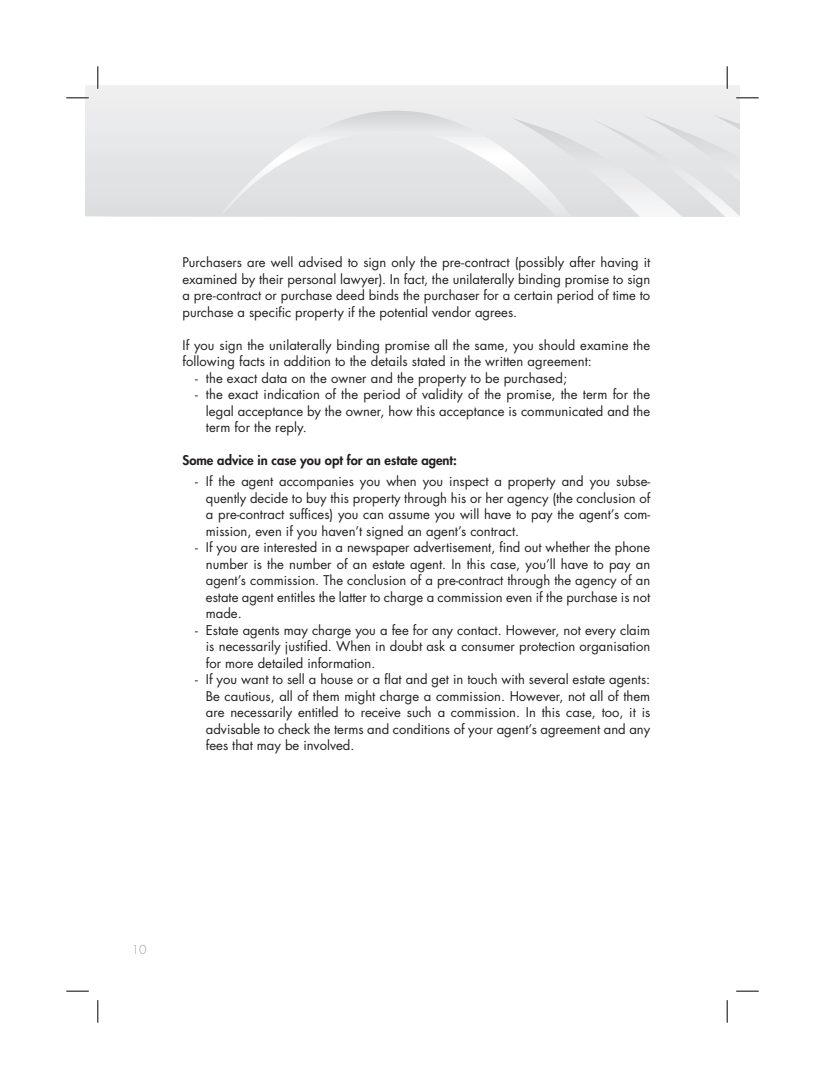
<style>
.page{position:relative;width:825px;height:1089px;background:#fff}
.page>*{position:absolute;margin:0;border:0;box-sizing:border-box;transform-origin:0 0}
.t1{font:13.05px/16.5px "Futura";letter-spacing:.005em;color:#231f20;text-align:justify}
.t2{font:800 13.05px "Futura";color:#231f20}
.t3{font:300 12px "Futura";color:#939598}
</style>
<div class="page">
<svg style="left:85px;top:85px;width:426px;height:132px"></svg>
<svg style="left:222px;top:103px;width:289px;height:114px;background:#e4e5e7"></svg>
<hr style="left:66px;top:97px;width:23px;height:2px;background:#fff">
<hr style="left:97px;top:66px;width:2px;height:23px;background:#fff">
<svg style="left:66px;top:98px;width:23px;height:1px"></svg>
<svg style="left:66px;top:990px;width:23px;height:1px"></svg>
<svg style="left:736px;top:990px;width:23px;height:1px"></svg>
<svg style="left:98px;top:66px;width:1px;height:23px"></svg>
<svg style="left:98px;top:1000px;width:1px;height:22px"></svg>
<svg style="left:511px;top:66px;width:248px;height:151px"></svg>
<svg style="left:727px;top:1000px;width:1px;height:22px"></svg>
<p class="t1" style="left:182px;top:255px;width:469px">Purchasers are well advised to sign only the pre-contract (possibly after having it examined by their personal lawyer). In fact, the unilaterally binding promise to sign a pre-contract or purchase deed binds the purchaser for a certain period of time to purchase a specific property if the potential vendor agrees.</p>
<p class="t1" style="left:182px;top:338px;width:469px">If you sign the unilaterally binding promise all the same, you should examine the following facts in addition to the details stated in the written agreement:</p>
<p class="t1" style="left:195px;top:371px;width:373px">- the exact data on the owner and the property to be purchased;</p>
<p class="t1" style="left:206px;top:387px;width:446px;text-indent:-11px">- the exact indication of the period of validity of the promise, the term for the legal acceptance by the owner, how this acceptance is communicated and the term for the reply.</p>
<p class="t2" style="left:182px;top:454px;width:276px">Some advice in case you opt for an estate agent:</p>
<p class="t1" style="left:206px;top:474px;width:446px;text-indent:-11px">- If the agent accompanies you when you inspect a property and you subse&shy;quently decide to buy this property through his or her agency (the conclusion of a pre-contract suffices) you can assume you will have to pay the agent’s com&shy;mission, even if you haven’t signed an agent’s contract.</p>
<p class="t1" style="left:206px;top:540px;width:446px;text-indent:-11px">- If you are interested in a newspaper advertisement, find out whether the phone number is the number of an estate agent. In this case, you’ll have to pay an agent’s commission. The conclusion of a pre-contract through the agency of an estate agent entitles the latter to charge a commission even if the purchase is not made.</p>
<p class="t1" style="left:206px;top:623px;width:446px;text-indent:-11px">- Estate agents may charge you a fee for any contact. However, not every claim is necessarily justified. When in doubt ask a consumer protection organisation for more detailed information.</p>
<p class="t1" style="left:206px;top:672px;width:446px;text-indent:-11px">- If you want to sell a house or a flat and get in touch with several estate agents:<br>Be cautious, all of them might charge a commission. However, not all of them are necessarily entitled to receive such a commission. In this case, too, it is advisable to check the terms and conditions of your agent’s agreement and any fees that may be involved.</p>
<p class="t3" style="left:132px;top:944px;width:16px">10</p>
</div>
